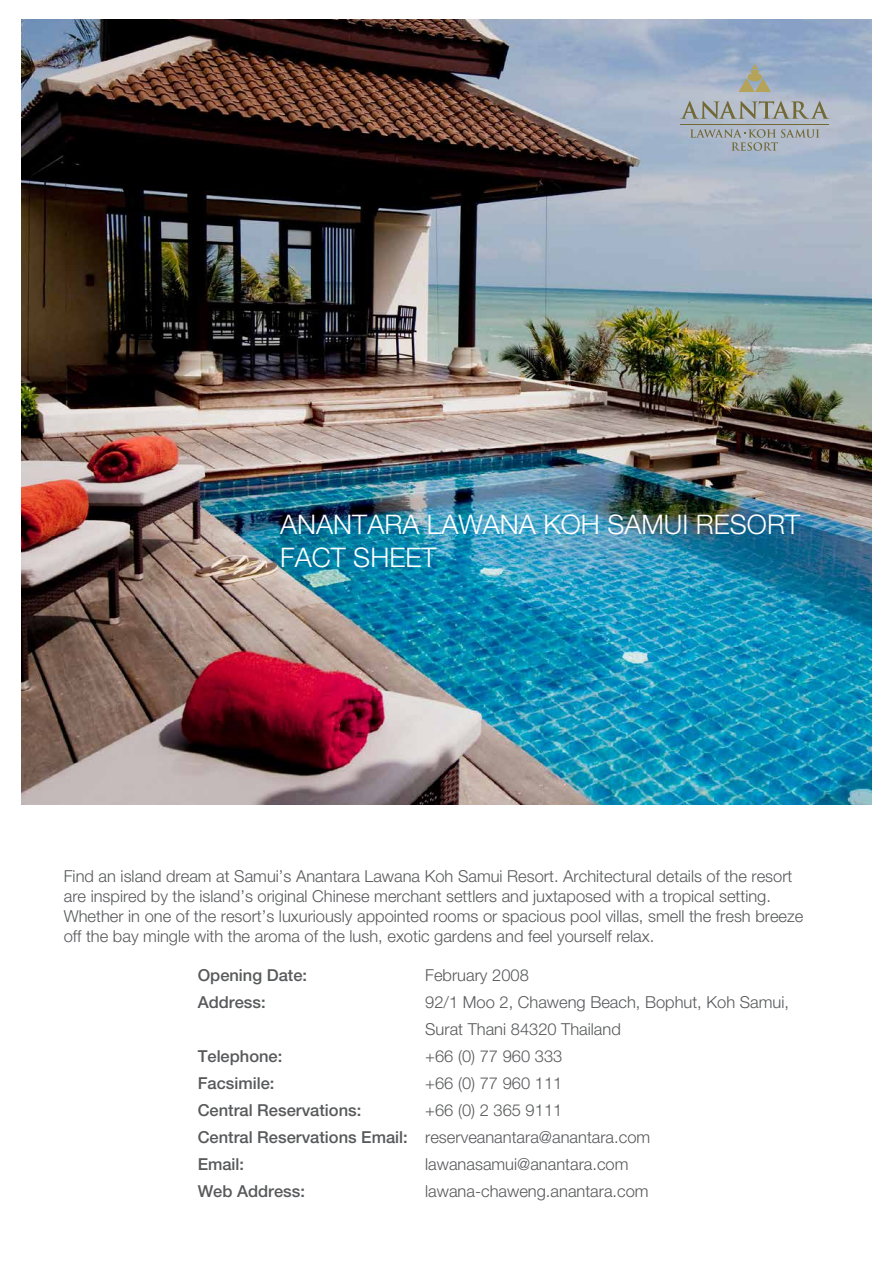
<style>
.page{position:relative;width:893px;height:1263px;background:#fff}
.page>*{position:absolute;margin:0;border:0;box-sizing:border-box;transform-origin:0 0}
.t1{font:300 27px/32.4px "Helvetica Neue LT Pro";color:#fff}
.t2{font:300 16.5px/19.8px "Helvetica Neue LT Pro";color:#58595b}
.t3{font:500 16.5px "Helvetica Neue LT Pro";color:#58595b}
.s1{font-weight:500}
</style>
<div class="page">
<img style="left:21px;top:19px;width:851px;height:786px">
<svg style="left:680px;top:101px;width:149px;height:18px;background:#a3a8a3"></svg>
<svg style="left:739px;top:64px;width:32px;height:28px"></svg>
<hr style="left:680px;top:124px;width:149px;height:1px;background:#726935">
<svg style="left:690px;top:129px;width:129px;height:22px;background:#a5aeb5"></svg>
<h1 class="t1" style="left:280px;top:508px;width:521px">ANANTARA LAWANA KOH SAMUI RESORT<br>FACT SHEET</h1>
<p class="t2" style="left:64px;top:866px;width:741px">Find an island dream at Samui’s Anantara Lawana Koh Samui Resort. Architectural details of the resort are inspired by the island’s original Chinese merchant settlers and juxtaposed with a tropical setting.<br>Whether in one of the resort’s luxuriously appointed rooms or spacious pool villas, smell the fresh breeze off the bay mingle with the aroma of the lush, exotic gardens and feel yourself relax.</p>
<p class="t3" style="left:198px;top:966px;width:111px">Opening Date:</p>
<p class="t2" style="left:425px;top:965px;width:105px">February 2008</p>
<p class="t3" style="left:198px;top:993px;width:69px">Address:</p>
<p class="t2" style="left:425px;top:989px;width:365px;line-height:27px">92/1 Moo 2, Chaweng Beach, Bophut, Koh Samui,<br>Surat Thani 84320 Thailand</p>
<p class="t3" style="left:198px;top:1047px;width:86px">Telephone:</p>
<p class="t2" style="left:425px;top:1046px;width:139px">+66 (0) 77 960 333</p>
<p class="t3" style="left:198px;top:1074px;width:78px">Facsimile:</p>
<p class="t2" style="left:425px;top:1073px;width:139px">+66 (0) 77 960 111</p>
<p class="t3" style="left:198px;top:1101px;width:165px">Central Reservations:</p>
<p class="t2" style="left:198px;top:1097px;width:454px;line-height:27px;text-indent:227px">+66 (0) 2 365 9111<br><span class="s1">Central Reservations Email:</span> reserveanantara@anantara.com<br><span class="s1">Email:</span></p>
<p class="t2" style="left:425px;top:1154px;width:205px">lawanasamui@anantara.com</p>
<p class="t3" style="left:198px;top:1182px;width:109px">Web Address:</p>
<p class="t2" style="left:425px;top:1181px;width:225px">lawana-chaweng.anantara.com</p>
</div>
